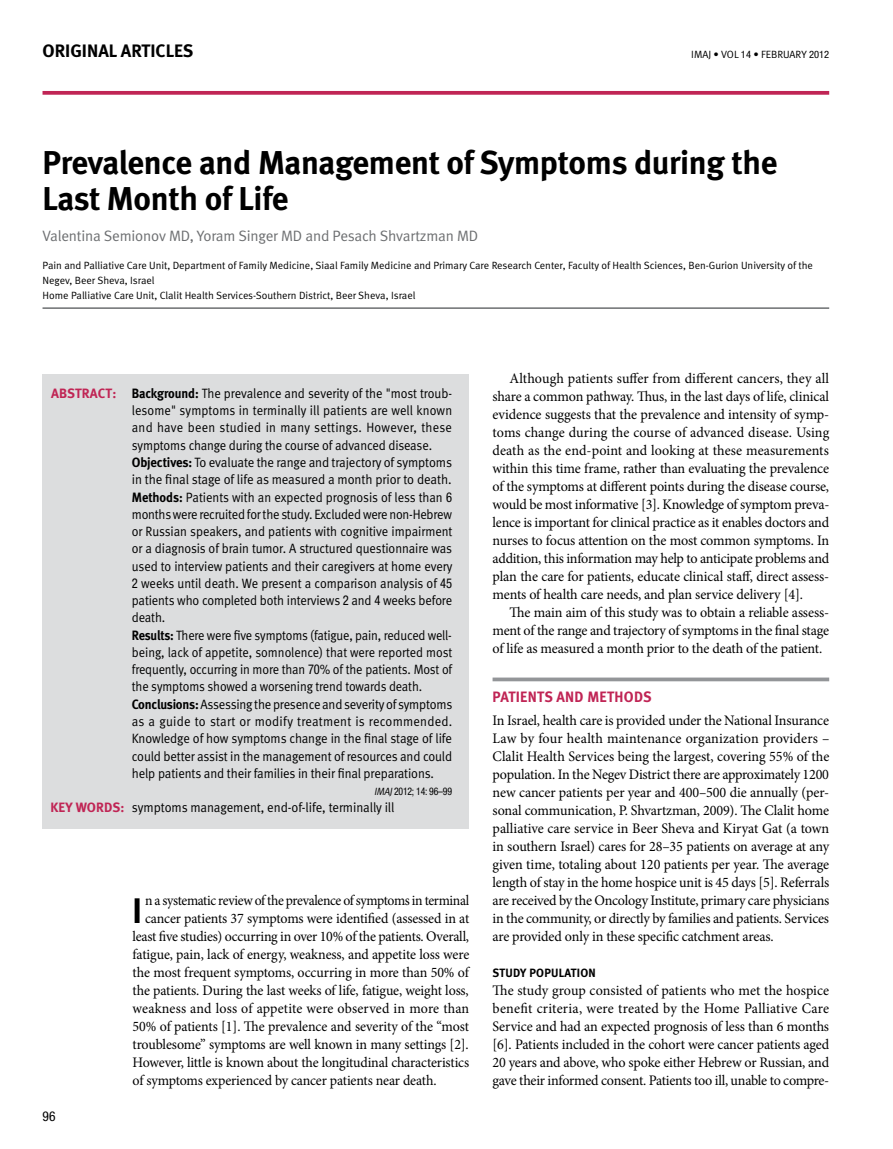
<style>
.page{position:relative;width:893px;height:1149px;background:#fff}
.page>*{position:absolute;margin:0;border:0;box-sizing:border-box;transform-origin:0 0}
.t1{font:700 35.4px "Meta";color:#000;scale:.94 1}
.t2{font:700 33px/36px "Meta";letter-spacing:-.01em;color:#000}
.t3{font:700 18px "Meta";color:#000}
.t4{font:15px "Meta Normal";letter-spacing:-.01em;color:#6d6f71}
.t5{font:700 15px "Meta";letter-spacing:.02em;color:#c02555}
.t6{font:14.55px/18px "Minion Pro";letter-spacing:-.01em;color:#000;text-align:justify}
.t7{font:14.55px "Minion Pro";letter-spacing:-.01em;color:#000;scale:.96 1}
.t8{font:14.55px "Minion Pro";letter-spacing:-.01em;color:#000;scale:.94 1}
.t9{font:14.55px "Minion Pro";letter-spacing:.01em;color:#000;scale:.96 1}
.t10{font:13.5px/17.2px "Meta Normal";letter-spacing:-.01em;color:#000;scale:.93 1}
.t11{font:13.5px/17.2px "Meta Normal";letter-spacing:-.01em;color:#000;scale:.92 1}
.t12{font:13.5px "Meta Normal";letter-spacing:-.01em;color:#000;scale:.95 1}
.t13{font:700 13.5px "Meta";letter-spacing:.01em;color:#c02555}
.t14{font:condensed 13.5px "Helvetica Neue";color:#000}
.t15{font:700 12px "Meta";letter-spacing:.02em;color:#000}
.t16{font:10.5px/15px "Meta Normal";color:#000}
.t17{font:condensed 10.5px "Helvetica Neue";letter-spacing:-.02em;color:#000;scale:.93 1}
.s1{font-family:"Helvetica Neue";font-stretch:condensed;font-size:10.2px}
.s2{font-family:"Meta";font-weight:700}
.s3{font-family:"Helvetica Neue";font-stretch:condensed}
.s4{font-family:"Meta Normal";font-style:italic;font-stretch:normal}
</style>
<div class="page">
<svg style="left:43px;top:91px;width:786px;height:4px;background:#c43460"></svg>
<div style="left:43px;top:374px;width:426px;height:455px;background:#dcddde"></div>
<hr style="left:43px;top:307px;width:786px;height:2px;background:#6d6f71">
<svg style="left:493px;top:677px;width:336px;height:4px"></svg>
<p class="t3" style="left:43px;top:40px;width:152px">Original Articles</p>
<p class="t16" style="left:691px;top:46px;width:139px">IMAJ • VOL <span class="s1">14</span> • February <span class="s1">2012</span></p>
<h2 class="t2" style="left:43px;top:144px;width:736px">Prevalence and Management of Symptoms during the<br>Last Month of Life</h2>
<p class="t4" style="left:43px;top:227px;width:437px">Valentina Semionov MD, Yoram Singer MD and Pesach Shvartzman MD</p>
<p class="t16" style="left:43px;top:257px;width:772px">Pain and Palliative Care Unit, Department of Family Medicine, Siaal Family Medicine and Primary Care Research Center, Faculty of Health Sciences, Ben-Gurion University of the<br>Negev, Beer Sheva, Israel<br>Home Palliative Care Unit, Clalit Health Services-Southern District, Beer Sheva, Israel</p>
<p class="t13" style="left:51px;top:385px;width:67px">Ab stract:</p>
<p class="t13" style="left:51px;top:799px;width:76px">Key words:</p>
<p class="t10" style="left:132px;top:384px;width:346px"><span class="s2">Background:</span> The prevalence and severity of the "most troub-</p>
<p class="t10" style="left:132px;top:419px;width:346px">and have been studied in many settings. However, these symptoms change during the course of advanced disease.<br><span class="s2">Objectives</span> To<span class="s2">:</span> evaluate the range and trajectory of symptoms in the final stage of life as measured a month prior to death.<br><span class="s2">Methods:</span> Patients with an expected prognosis of less than <span class="s3">6 </span>monthswere recruited for the study. Excluded were non-Hebrew or Russian speakers, and patients with cognitive impairment or a diagnosis of brain tumor A. structured questionnaire was used to interview patients and their caregivers at home every <span class="s3">2</span> weeks until death. We present a comparison analysis of <span class="s3">45 </span>patients who completed both interviews <span class="s3">2</span> and <span class="s3">4</span> weeks before death.</p>
<p class="t11" style="left:132px;top:643px;width:350px">being, lack of appetite, somnolence) that were reported most</p>
<p class="t10" style="left:132px;top:401px;width:346px">lesome" symptoms in terminally ill patients are well known</p>
<p class="t11" style="left:132px;top:626px;width:349px"><span class="s2">Results:</span> There were five symptoms (fatigue, pain, reduced well-</p>
<p class="t11" style="left:132px;top:660px;width:350px">frequently, occurring in more than <span class="s3">70</span>% of the patients. Most of the symptoms showed a worsening trend towards death.<br><span class="s2">Conclusions:</span>Assessingthepresenceandseverityofsymptoms as a guide to start or modify treatment is recommended.<br>Knowledge of how symptoms change in the final stage of life could better assist in the management of resources and could help patients and their families in their final preparations.</p>
<p class="t17" style="left:374px;top:785px;width:85px"><span class="s4">IMAJ</span>2012; 14: 96–99</p>
<p class="t12" style="left:132px;top:799px;width:278px">symptoms management, end-of-life, terminally ill</p>
<p class="t14" style="left:43px;top:1108px;width:14px">96</p>
<h1 class="t1" style="left:133px;top:889px;width:7px">I</h1>
<p class="t8" style="left:145px;top:890px;width:346px">an systematic review of the prevalence of symptoms in terminal</p>
<p class="t7" style="left:145px;top:908px;width:339px">cancer patients 37 symptoms were identified (assessed in at</p>
<p class="t7" style="left:133px;top:926px;width:352px">least five studies) occurring in over 10% of the patients. Overall,</p>
<p class="t7" style="left:133px;top:944px;width:352px">fatigue, pain, lack of energy, weakness, and appetite loss were</p>
<p class="t7" style="left:133px;top:962px;width:352px">the most frequent symptoms, occurring in more than 50% of</p>
<p class="t7" style="left:133px;top:980px;width:352px">the patients. During the last weeks of life, fatigue, weight loss,</p>
<p class="t9" style="left:133px;top:998px;width:352px">weakness and loss of appetite were observed in more than</p>
<p class="t7" style="left:133px;top:1016px;width:352px">50% of patients .]1[ The prevalence and severity of the “most</p>
<p class="t7" style="left:133px;top:1034px;width:352px">troublesome” symptoms are well known in many settings . [2]</p>
<p class="t7" style="left:133px;top:1052px;width:352px">However, little is known about the longitudinal characteristics</p>
<p class="t7" style="left:133px;top:1070px;width:318px">of symptoms experienced by cancer patients near death.</p>
<p class="t6" style="left:493px;top:369px;width:338px;text-align:right">Although patients suffer from different cancers, they all share a common pathway. Thus in, the last days of life, clinical</p>
<p class="t6" style="left:493px;top:423px;width:338px">toms change during the course of advanced disease. Using</p>
<p class="t6" style="left:493px;top:405px;width:338px">evidence suggests that the prevalence and intensity of symp-</p>
<p class="t6" style="left:493px;top:441px;width:338px">death as the end-point and looking at these measurements within this time frame, rather than evaluating the prevalence of the symptoms at different points during the disease course,</p>
<p class="t6" style="left:493px;top:513px;width:338px">lence is important for clinical practice as it enables doctors and</p>
<p class="t6" style="left:493px;top:495px;width:338px">would be most informative .]3[ Knowledge of symptom preva-</p>
<p class="t6" style="left:493px;top:531px;width:338px">nurses to focus attention on the most common symptoms In. addition, this information may help to anticipate problems and</p>
<p class="t6" style="left:493px;top:585px;width:312px">ments of health care needs, and plan service delivery . [4]</p>
<p class="t6" style="left:493px;top:567px;width:338px">plan the care for patients, educate clinical staff, direct assess-</p>
<p class="t6" style="left:510px;top:603px;width:321px">The main aim of this study was to obtain a reliable assess-</p>
<p class="t6" style="left:493px;top:639px;width:331px">of life as measured a month prior to the death of the patient.</p>
<p class="t5" style="left:493px;top:688px;width:161px">Patients and Methods</p>
<p class="t6" style="left:493px;top:711px;width:338px">In Israel, health care is provided under the National Insurance Law by four health maintenance organization providers – Clalit Health Services being the largest, covering 55% of the population In. the Negev District there are approximately 1200</p>
<p class="t6" style="left:493px;top:801px;width:338px">sonal communication .P, Shvartzman, 2009 .) The Clalit home</p>
<p class="t6" style="left:493px;top:621px;width:338px">ment of the range and trajectory of symptoms in the final stage</p>
<p class="t6" style="left:493px;top:783px;width:338px">new cancer patients per year and 400–500 die annually (per-</p>
<p class="t6" style="left:493px;top:819px;width:338px">palliative care service in Beer Sheva and Kiryat Gat a( town in southern Israel) cares for 28–35 patients on average at any given time, totaling about 120 patients per year. The average length of stay in the home hospice unit is 45 days .]5[ Referrals are received by the Oncology Institute, primary care physicians in the community, or directly by families and patients. Services are provided only in these specific catchment areas.</p>
<p class="t15" style="left:493px;top:965px;width:105px">Study population</p>
<p class="t6" style="left:493px;top:981px;width:338px">The study group consisted of patients who met the hospice benefit criteria, were treated by the Home Palliative Care Service and had an expected prognosis of less than 6 months . ]6[ Patients included in the cohort were cancer patients aged 20 years and above, who spoke either Hebrew or Russian, and gave their informed consent. Patients too ill, unable to compre-</p>
</div>
